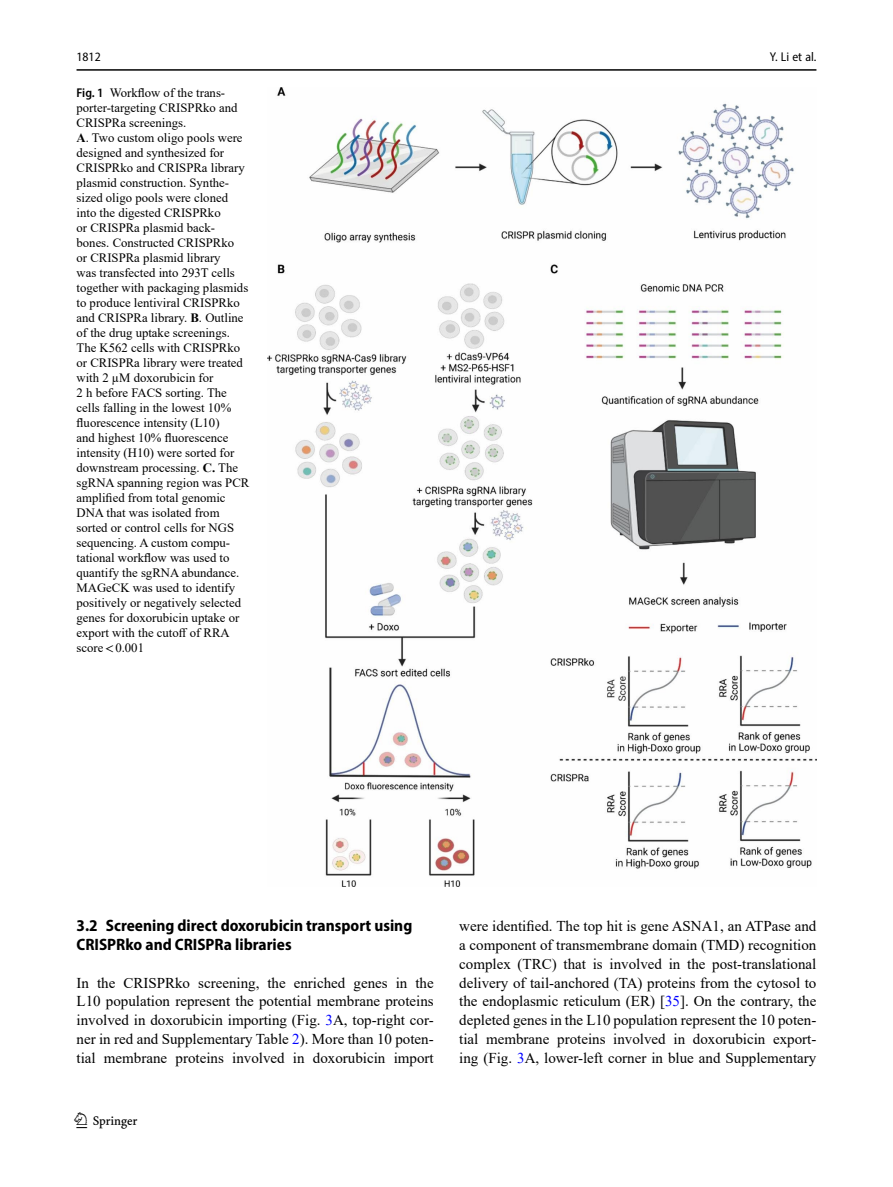
<style>
.page{position:relative;width:893px;height:1187px;background:#fff}
.page>*{position:absolute;margin:0;border:0;box-sizing:border-box;transform-origin:0 0}
.t1{font:22.5px "Springnew";color:#000}
.Head_2{font:700 semi-condensed 16.5px/18.8px "Myriad Pro";color:#000}
.Body_Text{font:15px/18.8px "Times New Roman";color:#000;text-align:justify}
.Figure_Caption_Side{font:12.75px/15px "Times New Roman";color:#000}
.t2{font:semi-condensed 12.75px "Myriad Pro";color:#000}
.s1{font-family:"Myriad Pro";font-weight:600;font-stretch:semi-condensed}
.s2{font-weight:700}
.s3{font-family:"STIX"}
.s4{color:#00f}
</style>
<div class="page">
<hr style="left:77px;top:69px;width:739px;height:2px;background:#000">
<img style="left:268px;top:87px;width:548px;height:799px">
<p class="t2" style="left:77px;top:49px;width:26px">1812</p>
<p class="Figure_Caption_Side" style="left:77px;top:84px;width:162px"><span class="s1">Fig. 1</span> Workflow of the trans&shy;porter-targeting CRISPRko and<br>CRISPRa screenings.</p>
<p class="Figure_Caption_Side" style="left:77px;top:129px;width:174px"><span class="s2">A</span>. Two custom oligo pools were designed and synthesized for<br>CRISPRko and CRISPRa library plasmid construction. Synthe&shy;sized oligo pools were cloned into the digested CRISPRko<br>or CRISPRa plasmid back&shy;bones. Constructed CRISPRko<br>or CRISPRa plasmid library<br>was transfected into 293T cells together with packaging plasmids to produce lentiviral CRISPRko and CRISPRa library. <span class="s2">B</span>. Outline of the drug uptake screenings.<br>The K562 cells with CRISPRko or CRISPRa library were treated with 2 µM doxorubicin for<br>2 h before FACS sorting. The cells falling in the lowest 10% fluorescence intensity (L10)<br>and highest 10% fluorescence intensity (H10) were sorted for downstream processing. <span class="s2">C.</span> The sgRNA spanning region was PCR amplified from total genomic<br>DNA that was isolated from sorted or control cells for NGS sequencing. A custom compu&shy;tational workflow was used to quantify the sgRNA abundance.<br>MAGeCK was used to identify positively or negatively selected genes for doxorubicin uptake or export with the cutoff of RRA score<span class="s3">&lt;</span>0.001</p>
<p class="t2" style="left:770px;top:49px;width:48px">Y. Li et al.</p>
<p class="Head_2" style="left:77px;top:915px;width:337px">3.2 Screening direct doxorubicin transport using<br>CRISPRko and CRISPRa libraries</p>
<p class="Body_Text" style="left:77px;top:972px;width:359px">In the CRISPRko screening, the enriched genes in the L10 population represent the potential membrane proteins involved in doxorubicin importing (Fig. <span class="s4">3</span>A, top-right cor&shy;ner in red and Supplementary Table <span class="s4">2</span>). More than 10 poten&shy;tial membrane proteins involved in doxorubicin import</p>
<h1 class="t1" style="left:77px;top:1107px;width:63px">1 3</h1>
<p class="Body_Text" style="left:459px;top:916px;width:359px">were identified. The top hit is gene ASNA1, an ATPase and a component of transmembrane domain (TMD) recognition complex (TRC) that is involved in the post-translational delivery of tail-anchored (TA) proteins from the cytosol to the endoplasmic reticulum (ER) [<span class="s4">35</span>]. On the contrary, the depleted genes in the L10 population represent the 10 poten&shy;tial membrane proteins involved in doxorubicin export&shy;ing (Fig. <span class="s4">3</span>A, lower-left corner in blue and Supplementary</p>
</div>
